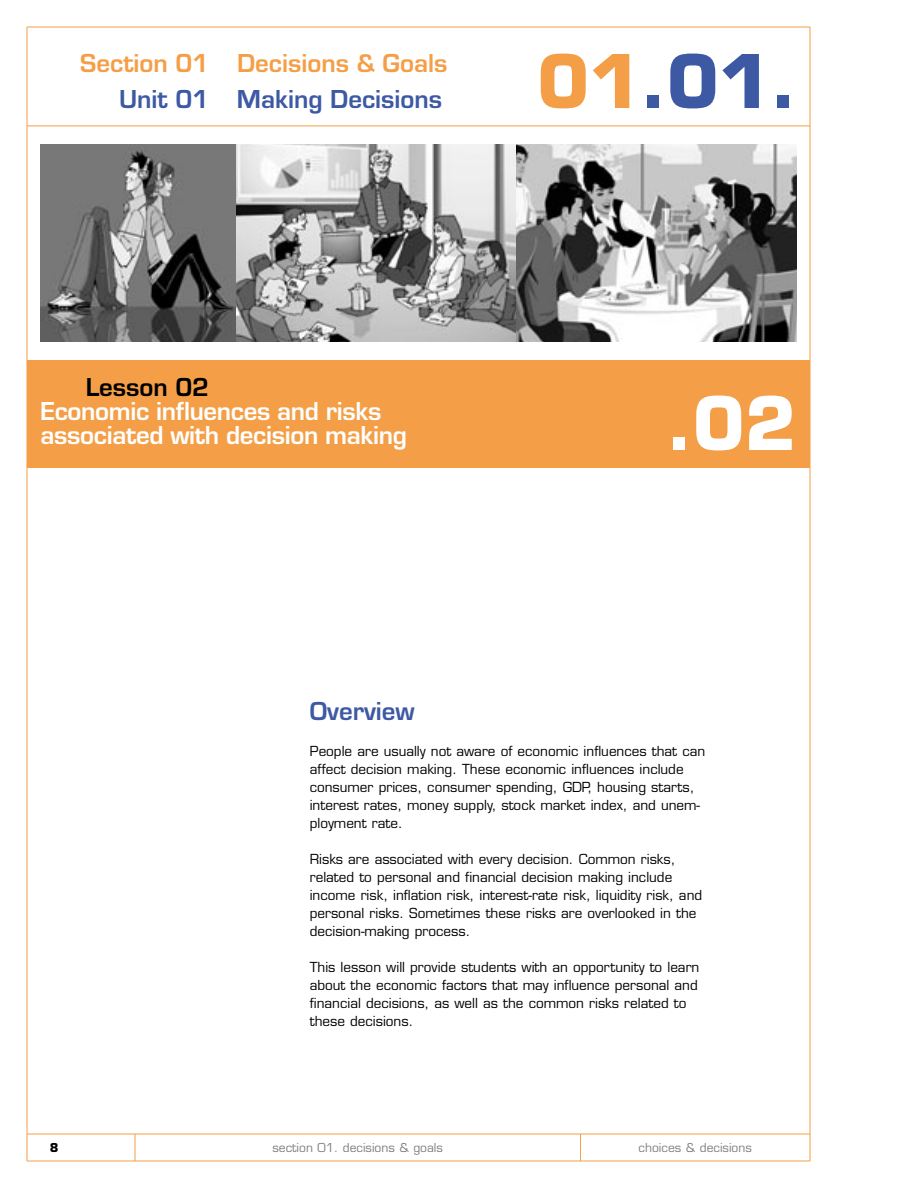
<style>
.page{position:relative;width:918px;height:1188px;background:#fff}
.page>*{position:absolute;margin:0;border:0;box-sizing:border-box;transform-origin:0 0}
.t1{font:700 72px "Eurostile";color:#3d59a4}
.t2{font:700 72px "Eurostile";color:#fff}
.t3{font:700 27px/24px "Eurostile";letter-spacing:-.015em;color:#fff}
.t4{font:700 27px "Eurostile";color:#3d59a4}
.t5{font:700 27px "Eurostile";color:#f49f47}
.t6{font:700 27px "Eurostile";color:#000}
.t7{font:13.5px/18px "Eurostile";color:#000}
.t8{font:12px "Eurostile";color:#808080}
.t9{font:700 12px "Eurostile";color:#000}
.s1{color:#f49f47}
</style>
<div class="page">
<div style="left:27px;top:360px;width:783px;height:108px;background:#f49f47"></div>
<hr style="left:27px;top:126px;width:783px;height:1px;background:#f49f47">
<img style="left:40px;top:144px;width:196px;height:198px">
<svg style="left:236px;top:144px;width:280px;height:198px;background:#aaa"></svg>
<svg style="left:516px;top:144px;width:280px;height:198px"></svg>
<hr style="left:27px;top:27px;width:783px;height:1px;background:#f49f47">
<hr style="left:27px;top:1161px;width:783px;height:1px;background:#f49f47">
<hr style="left:27px;top:27px;width:1px;height:1134px;background:#f49f47">
<hr style="left:810px;top:27px;width:1px;height:1134px;background:#f49f47">
<hr style="left:27px;top:1134px;width:783px;height:1px;background:#f49f47">
<svg style="left:135px;top:1134px;width:1px;height:27px"></svg>
<svg style="left:580px;top:1135px;width:1px;height:26px"></svg>
<h2 class="t5" style="left:80px;top:54px;width:369px">Section 01 Decisions &amp; Goals</h2>
<h2 class="t4" style="left:119px;top:90px;width:325px">Unit 01 Making Decisions</h2>
<h1 class="t1" style="left:537px;top:54px;width:261px"><span class="s1">01</span>.01.</h1>
<h2 class="t6" style="left:86px;top:378px;width:125px">Lesson 02</h2>
<h2 class="t3" style="left:40px;top:402px;width:368px">Economic influences and risks associated with decision making</h2>
<h1 class="t2" style="left:667px;top:396px;width:131px">.02</h1>
<h2 class="t4" style="left:310px;top:702px;width:107px">Overview</h2>
<p class="t7" style="left:310px;top:743px;width:397px">People are usually not aware of economic influences that can affect decision making. These economic influences include consumer prices, consumer spending, GDP, housing starts, interest rates, money supply, stock market index, and unem&shy;ployment rate.</p>
<p class="t7" style="left:310px;top:851px;width:394px">Risks are associated with every decision. Common risks, related to personal and financial decision making include income risk, inflation risk, interest-rate risk, liquidity risk, and personal risks. Sometimes these risks are overlooked in the decision-making process.</p>
<p class="t7" style="left:310px;top:959px;width:391px">This lesson will provide students with an opportunity to learn about the economic factors that may influence personal and financial decisions, as well as the common risks related to these decisions.</p>
<p class="t9" style="left:50px;top:1143px;width:10px">8</p>
<p class="t8" style="left:273px;top:1143px;width:172px">section 01. decisions &amp; goals</p>
<p class="t8" style="left:639px;top:1143px;width:115px">choices &amp; decisions</p>
</div>
